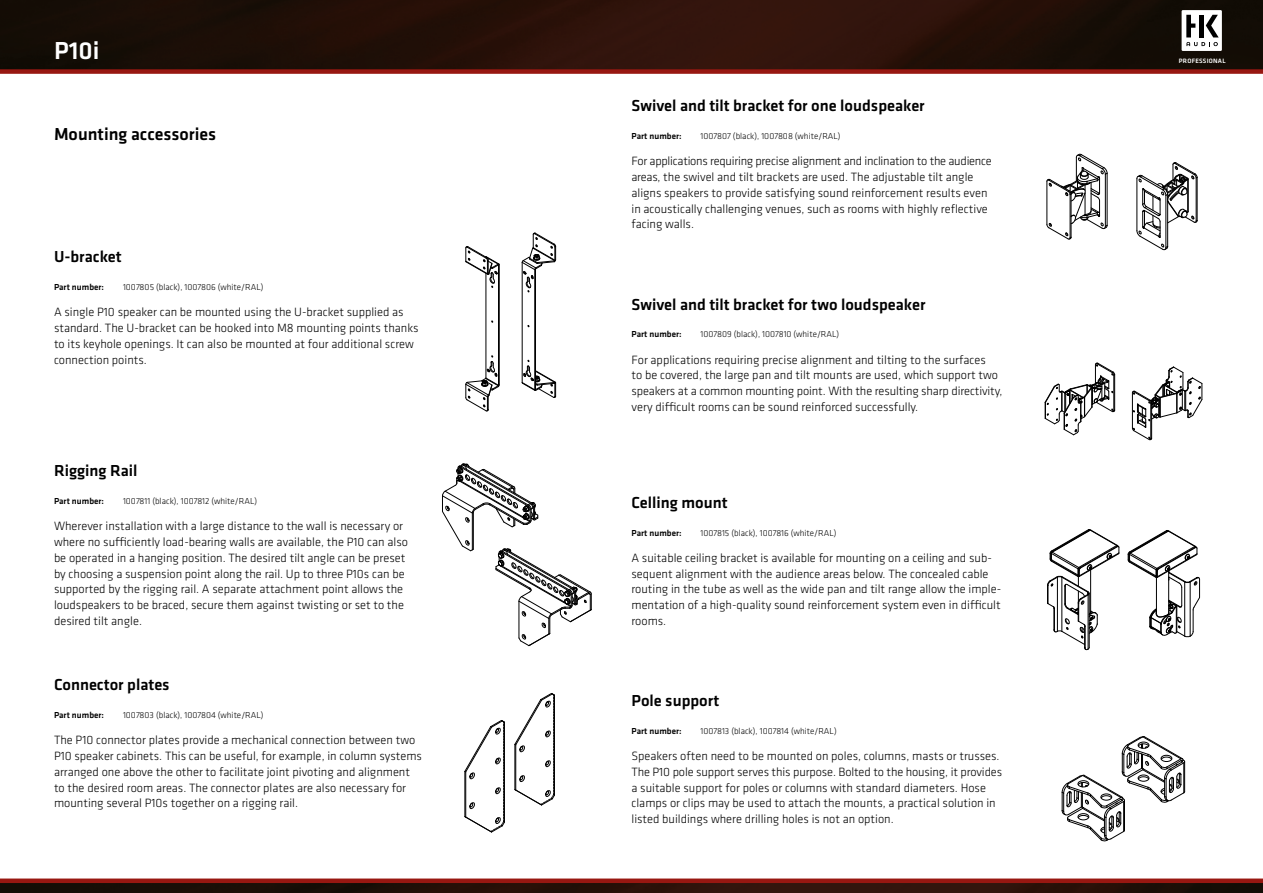
<style>
.page{position:relative;width:1263px;height:893px;background:#fff}
.page>*{position:absolute;margin:0;border:0;box-sizing:border-box;transform-origin:0 0}
.t1{font:500 25.5px "Klavika";color:#fff}
.t2{font:500 18px "Klavika";color:#000}
.t3{font:500 16.5px "Klavika";color:#000}
.t4{font:300 12.45px/15.8px "Klavika";color:#000}
.t5{font:300 9px "Klavika";color:#000}
.t6{font:500 9px "Klavika";letter-spacing:.005em;color:#000}
.t7{font:500 6.6px "Klavika";letter-spacing:.04em;color:#fff}
</style>
<div class="page">
<img style="left:0;top:883px;width:1263px;height:10px">
<div style="left:0;top:878px;width:1263px;height:5px;background:#981711"></div>
<img style="left:0;top:0;width:1263px;height:69px">
<div style="left:0;top:69px;width:1263px;height:5px;background:#981711"></div>
<div style="left:1181px;top:10px;width:41px;height:41px;background:#fff"></div>
<svg style="left:1186px;top:15px;width:33px;height:31px"></svg>
<hr style="left:1199px;top:15px;width:4px;height:22px;background:#000">
<hr style="left:499px;top:265px;width:1px;height:120px;background:#000">
<hr style="left:486px;top:273px;width:1px;height:105px;background:#000">
<hr style="left:498px;top:265px;width:1px;height:120px;background:#000">
<hr style="left:534px;top:270px;width:1px;height:120px;background:#000">
<hr style="left:522px;top:262px;width:1px;height:121px;background:#000">
<hr style="left:535px;top:269px;width:1px;height:120px;background:#000">
<svg style="left:466px;top:356px;width:33px;height:55px"></svg>
<svg style="left:466px;top:246px;width:33px;height:42px"></svg>
<svg style="left:522px;top:360px;width:34px;height:38px"></svg>
<svg style="left:522px;top:233px;width:34px;height:59px"></svg>
<svg style="left:1045px;top:363px;width:70px;height:72px"></svg>
<svg style="left:1132px;top:367px;width:71px;height:73px"></svg>
<svg style="left:465px;top:720px;width:40px;height:112px"></svg>
<svg style="left:515px;top:693px;width:40px;height:112px"></svg>
<svg style="left:1047px;top:529px;width:73px;height:121px"></svg>
<svg style="left:1128px;top:530px;width:72px;height:107px"></svg>
<svg style="left:442px;top:464px;width:150px;height:182px"></svg>
<svg style="left:1062px;top:736px;width:123px;height:105px"></svg>
<hr style="left:1107px;top:173px;width:1px;height:52px;background:#000">
<svg style="left:1047px;top:154px;width:60px;height:85px"></svg>
<hr style="left:1197px;top:177px;width:1px;height:43px;background:#000">
<svg style="left:1137px;top:163px;width:60px;height:87px"></svg>
<h1 class="t1" style="left:54px;top:33px;width:47px">P10i</h1>
<h2 class="t2" style="left:54px;top:122px;width:164px">Mounting accessories</h2>
<h3 class="t3" style="left:54px;top:246px;width:69px">U-bracket</h3>
<p class="t6" style="left:54px;top:281px;width:52px">Part number:</p>
<p class="t5" style="left:123px;top:282px;width:142px">1007805 (black), 1007806 (white/RAL)</p>
<p class="t4" style="left:54px;top:304px;width:366px">A single P10 speaker can be mounted using the U-bracket supplied as standard. The U-bracket can be hooked into M8 mounting points thanks to its keyhole openings. It can also be mounted at four additional screw connection points.</p>
<h3 class="t3" style="left:54px;top:460px;width:85px">Rigging Rail</h3>
<p class="t6" style="left:54px;top:495px;width:52px">Part number:</p>
<p class="t5" style="left:123px;top:496px;width:136px">1007811 (black), 1007812 (white/RAL)</p>
<p class="t4" style="left:54px;top:518px;width:355px">Wherever installation with a large distance to the wall is necessary or where no sufficiently load-bearing walls are available, the P10 can also be operated in a hanging position. The desired tilt angle can be preset by choosing a suspension point along the rail. Up to three P10s can be supported by the rigging rail. A separate attachment point allows the loudspeakers to be braced, secure them against twisting or set to the desired tilt angle.</p>
<h3 class="t3" style="left:54px;top:674px;width:117px">Connector plates</h3>
<p class="t6" style="left:54px;top:709px;width:52px">Part number:</p>
<p class="t5" style="left:123px;top:710px;width:142px">1007803 (black), 1007804 (white/RAL)</p>
<p class="t4" style="left:54px;top:732px;width:369px">The P10 connector plates provide a mechanical connection between two P10 speaker cabinets. This can be useful, for example, in column systems arranged one above the other to facilitate joint pivoting and alignment to the desired room areas. The connector plates are also necessary for mounting several P10s together on a rigging rail.</p>
<h3 class="t3" style="left:631px;top:95px;width:295px">Swivel and tilt bracket for one loudspeaker</h3>
<p class="t6" style="left:631px;top:130px;width:52px">Part number:</p>
<p class="t5" style="left:700px;top:130px;width:142px">1007807 (black), 1007808 (white/RAL)</p>
<p class="t4" style="left:631px;top:153px;width:362px">For applications requiring precise alignment and inclination to the audience areas, the swivel and tilt brackets are used. The adjustable tilt angle aligns speakers to provide satisfying sound reinforcement results even in acoustically challenging venues, such as rooms with highly reflective facing walls.</p>
<h3 class="t3" style="left:631px;top:293px;width:296px">Swivel and tilt bracket for two loudspeaker</h3>
<p class="t6" style="left:631px;top:328px;width:52px">Part number:</p>
<p class="t5" style="left:700px;top:329px;width:140px">1007809 (black), 1007810 (white/RAL)</p>
<p class="t4" style="left:631px;top:351px;width:372px">For applications requiring precise alignment and tilting to the surfaces<br>to be covered, the large pan and tilt mounts are used, which support two speakers at a common mounting point. With the resulting sharp directivity, very difficult rooms can be sound reinforced successfully.</p>
<h3 class="t3" style="left:631px;top:491px;width:98px">Celling mount</h3>
<p class="t6" style="left:631px;top:526px;width:52px">Part number:</p>
<p class="t5" style="left:700px;top:527px;width:138px">1007815 (black), 1007816 (white/RAL)</p>
<p class="t4" style="left:631px;top:550px;width:371px">A suitable ceiling bracket is available for mounting on a ceiling and sub&shy;sequent alignment with the audience areas below. The concealed cable routing in the tube as well as the wide pan and tilt range allow the imple&shy;mentation of a high-quality sound reinforcement system even in difficult rooms.</p>
<h3 class="t3" style="left:631px;top:690px;width:89px">Pole support</h3>
<p class="t6" style="left:631px;top:725px;width:52px">Part number:</p>
<p class="t5" style="left:700px;top:725px;width:138px">1007813 (black), 1007814 (white/RAL)</p>
<p class="t4" style="left:631px;top:748px;width:372px">Speakers often need to be mounted on poles, columns, masts or trusses.<br>The P10 pole support serves this purpose. Bolted to the housing, it provides a suitable support for poles or columns with standard diameters. Hose clamps or clips may be used to attach the mounts, a practical solution in listed buildings where drilling holes is not an option.</p>
<p class="t7" style="left:1179px;top:56px;width:48px">PROFESSIONAL</p>
</div>
